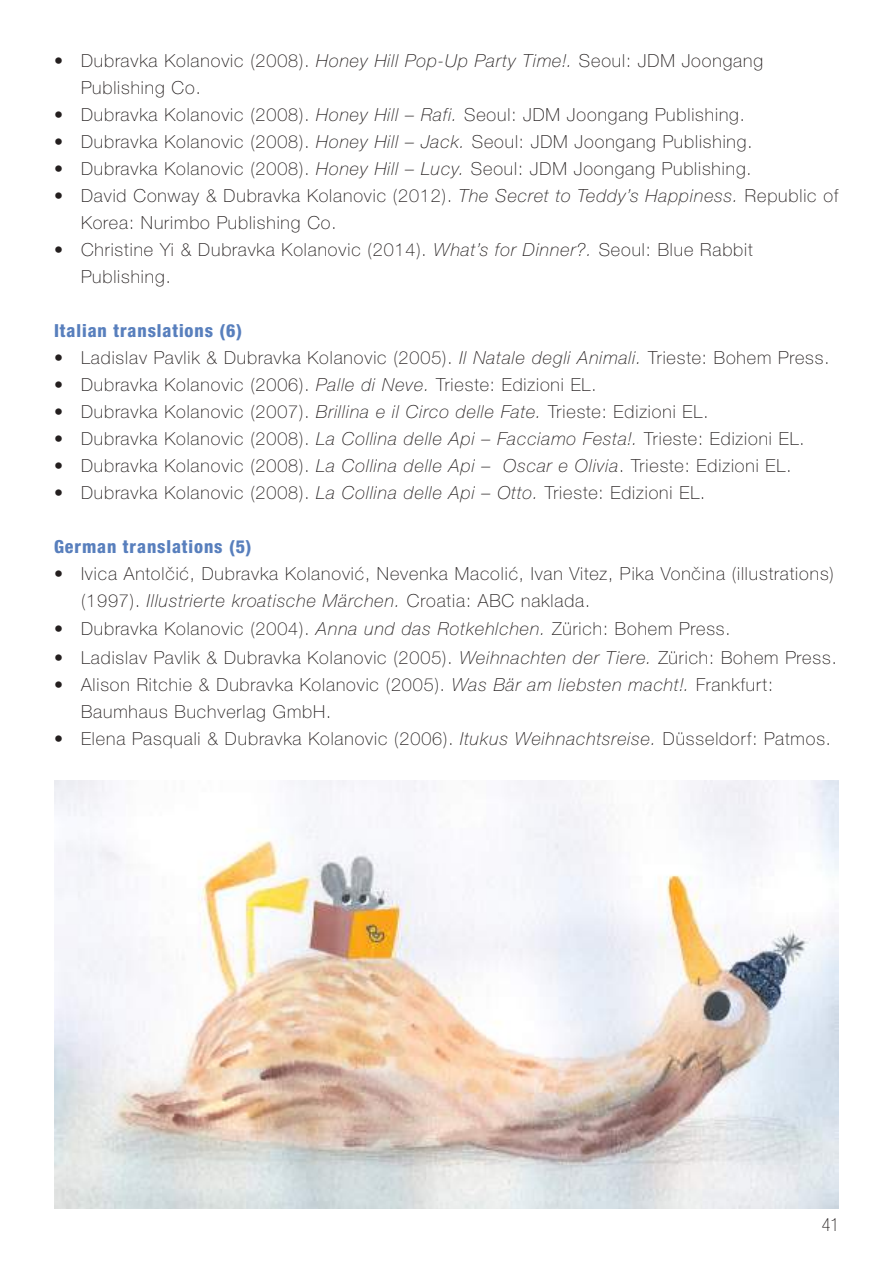
<style>
.page{position:relative;width:893px;height:1263px;background:#fff}
.page>*{position:absolute;margin:0;border:0;box-sizing:border-box;transform-origin:0 0}
.t1{font:100 18px/27px "Helvetica Neue LTW1 G";letter-spacing:.05em;color:#241f1f}
.t2{font:800 condensed 18px "Helvetica Neue LTW1 G";letter-spacing:.05em;color:#587fbd}
.t3{font:100 condensed 18px "Helvetica Neue LTW1 G";color:#241f1f}
.s1{font-style:italic}
</style>
<div class="page">
<img style="left:54px;top:780px;width:785px;height:429px">
<p class="t1" style="left:81px;top:47px;width:683px;text-indent:-27px">• Dubravka Kolanovic (2008). <span class="s1">Honey Hill Pop-Up Party Time!.</span> Seoul: JDM Joongang<br>Publishing Co.</p>
<p class="t1" style="left:54px;top:101px;width:692px">• Dubravka Kolanovic (2008). <span class="s1">Honey Hill – Rafi.</span> Seoul: JDM Joongang Publishing.</p>
<p class="t1" style="left:54px;top:128px;width:700px">• Dubravka Kolanovic (2008). <span class="s1">Honey Hill – Jack.</span> Seoul: JDM Joongang Publishing.</p>
<p class="t1" style="left:54px;top:155px;width:699px">• Dubravka Kolanovic (2008). <span class="s1">Honey Hill – Lucy.</span> Seoul: JDM Joongang Publishing.</p>
<p class="t1" style="left:81px;top:182px;width:759px;text-indent:-27px">• David Conway &amp; Dubravka Kolanovic (2012). <span class="s1">The Secret to Teddy’s Happiness.</span> Republic of<br>Korea: Nurimbo Publishing Co.</p>
<p class="t1" style="left:81px;top:236px;width:673px;text-indent:-27px">• Christine Yi &amp; Dubravka Kolanovic (2014). <span class="s1">What’s for Dinner?.</span> Seoul: Blue Rabbit<br>Publishing.</p>
<p class="t2" style="left:54px;top:319px;width:190px">Italian translations (6)</p>
<p class="t1" style="left:54px;top:344px;width:777px">• Ladislav Pavlik &amp; Dubravka Kolanovic (2005). <span class="s1">Il Natale degli Animali.</span> Trieste: Bohem Press.</p>
<p class="t1" style="left:54px;top:371px;width:544px">• Dubravka Kolanovic (2006). <span class="s1">Palle di Neve.</span> Trieste: Edizioni EL.</p>
<p class="t1" style="left:54px;top:398px;width:656px">• Dubravka Kolanovic (2007). <span class="s1">Brillina e il Circo delle Fate.</span> Trieste: Edizioni EL.</p>
<p class="t1" style="left:54px;top:425px;width:752px">• Dubravka Kolanovic (2008). <span class="s1">La Collina delle Api – Facciamo Festa!.</span> Trieste: Edizioni EL.</p>
<p class="t1" style="left:54px;top:452px;width:739px">• Dubravka Kolanovic (2008). <span class="s1">La Collina delle Api – Oscar e Olivia</span>. Trieste: Edizioni EL.</p>
<p class="t1" style="left:54px;top:479px;width:653px">• Dubravka Kolanovic (2008). <span class="s1">La Collina delle Api – Otto.</span> Trieste: Edizioni EL.</p>
<p class="t2" style="left:54px;top:535px;width:199px">German translations (5)</p>
<p class="t1" style="left:81px;top:560px;width:754px;text-indent:-27px">• Ivica Antolčić, Dubravka Kolanović, Nevenka Macolić, Ivan Vitez, Pika Vončina (illustrations) (1997). <span class="s1">Illustrierte kroatische Märchen.</span> Croatia: ABC naklada.</p>
<p class="t1" style="left:54px;top:616px;width:678px">• Dubravka Kolanovic (2004). <span class="s1">Anna und das Rotkehlchen.</span> Zürich: Bohem Press.</p>
<p class="t1" style="left:54px;top:644px;width:784px">• Ladislav Pavlik &amp; Dubravka Kolanovic (2005). <span class="s1">Weihnachten der Tiere.</span> Zürich: Bohem Press.</p>
<p class="t1" style="left:81px;top:671px;width:694px;text-indent:-27px">• Alison Ritchie &amp; Dubravka Kolanovic (2005). <span class="s1">Was Bär am liebsten macht!.</span> Frankfurt:<br>Baumhaus Buchverlag GmbH.</p>
<p class="t1" style="left:54px;top:725px;width:778px">• Elena Pasquali &amp; Dubravka Kolanovic (2006). <span class="s1">Itukus Weihnachtsreise.</span> Düsseldorf: Patmos.</p>
<p class="t3" style="left:822px;top:1214px;width:19px">41</p>
</div>
